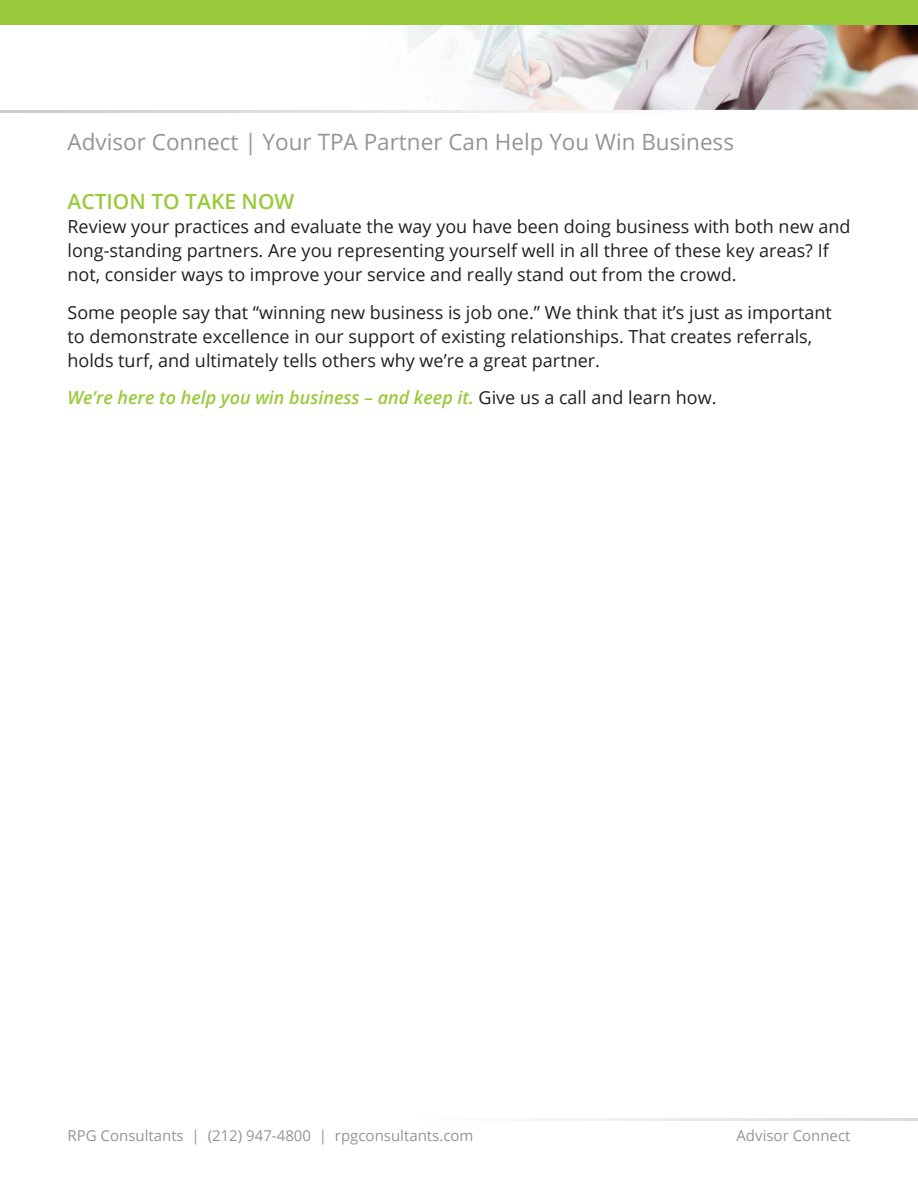
<style>
.page{position:relative;width:918px;height:1188px;background:#fff}
.page>*{position:absolute;margin:0;border:0;box-sizing:border-box;transform-origin:0 0}
.t1{font:22.5px "Open Sans";color:#939598}
.Basic_Body_Paragraph{font:600 21px "Open Sans";color:#99ca3b}
.Basic_Body_Paragraph-2{font:18px/24px "Open Sans";color:#231f20}
.Basic_Body_Paragraph-3{font:italic 600 18px "Open Sans";color:#99ca3b}
.t2{font:15px "Open Sans";color:#939598}
.s1{font-weight:400;font-style:normal;color:#231f20}
</style>
<div class="page">
<img style="left:343px;top:24px;width:575px;height:86px">
<hr style="left:0;top:110px;width:728px;height:3px;background:#bcbdc0">
<div style="left:0;top:0;width:918px;height:24px;background:#99ca3b"></div>
<hr style="left:416px;top:1118px;width:502px;height:2px;background:#bcbdc0">
<p class="t1" style="left:68px;top:127px;width:668px">Advisor Connect | Your TPA Partner Can Help You Win Business</p>
<p class="Basic_Body_Paragraph" style="left:68px;top:187px;width:228px">ACTION TO TAKE NOW</p>
<p class="Basic_Body_Paragraph-2" style="left:68px;top:214px;width:785px">Review your practices and evaluate the way you have been doing business with both new and long-standing partners. Are you representing yourself well in all three of these key areas? If not, consider ways to improve your service and really stand out from the crowd.</p>
<p class="Basic_Body_Paragraph-2" style="left:68px;top:300px;width:766px">Some people say that “winning new business is job one.” We think that it’s just as important to demonstrate excellence in our support of existing relationships. That creates referrals, holds turf, and ultimately tells others why we’re a great partner.</p>
<p class="Basic_Body_Paragraph-3" style="left:68px;top:386px;width:651px">We’re here to help you win business – and keep it. <span class="s1">Give us a call and learn how.</span></p>
<p class="t2" style="left:68px;top:1125px;width:407px">RPG Consultants | (212) 947-4800 | rpgconsultants.com</p>
<p class="t2" style="left:736px;top:1125px;width:116px">Advisor Connect</p>
</div>
